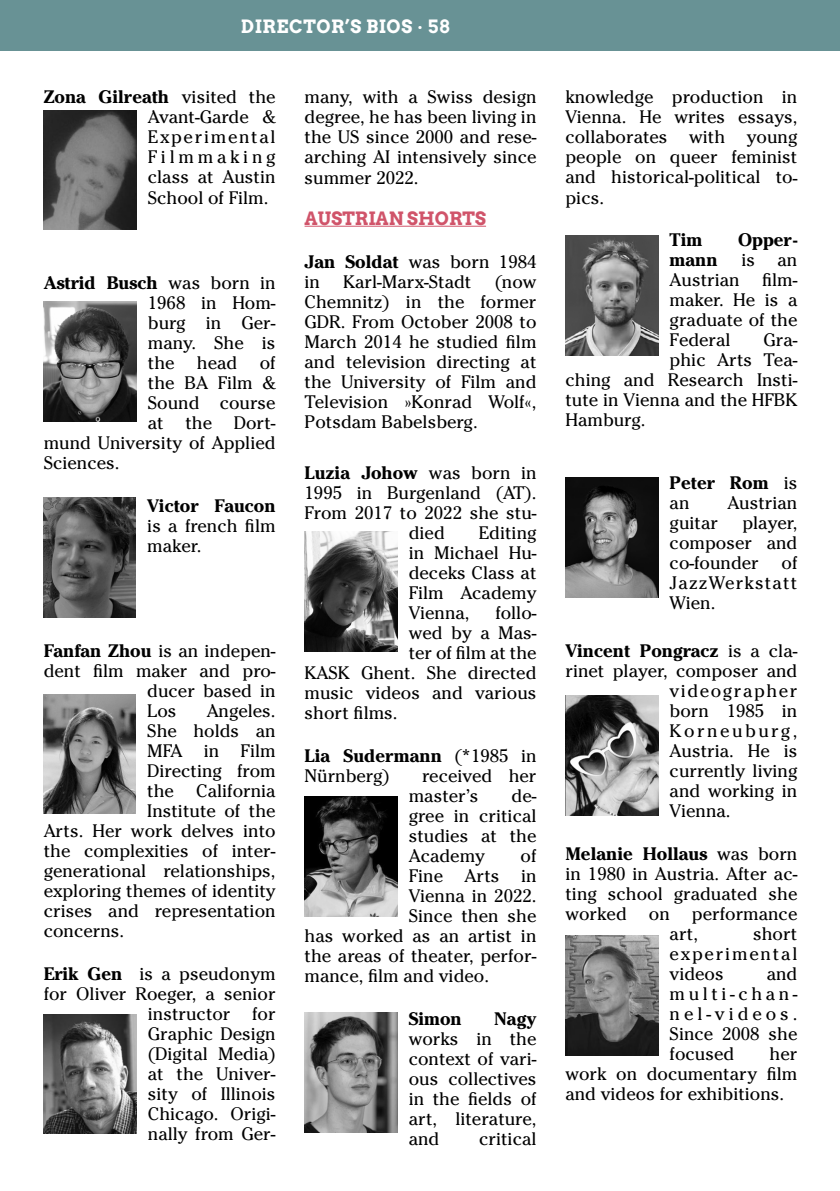
<style>
.page{position:relative;width:840px;height:1191px;background:#fff}
.page>*{position:absolute;margin:0;border:0;box-sizing:border-box;transform-origin:0 0}
.t1{font:18px/20px "Cheltenham Std";color:#000;text-align:justify}
.t2{font:700 18px/20px "Cheltenham Std";color:#000}
.t3{font:700 18px "Arvo";letter-spacing:.03em;color:#fff}
.t4{font:700 18px "Arvo";color:#d0546a}
.t5{font:18px "Cheltenham Std";letter-spacing:.085em;color:#000}
.t6{font:18px "Cheltenham Std";letter-spacing:.14em;color:#000}
.s1{font-weight:700}
.s2{font-weight:400}
</style>
<div class="page">
<hr style="left:304px;top:226px;width:182px;height:1px;background:#d0546a">
<img style="left:44px;top:301px;width:92px;height:120px">
<img style="left:43px;top:497px;width:93px;height:120px">
<img style="left:44px;top:110px;width:92px;height:120px">
<img style="left:43px;top:694px;width:93px;height:120px">
<img style="left:44px;top:1014px;width:92px;height:120px">
<img style="left:304px;top:531px;width:93px;height:120px">
<img style="left:304px;top:796px;width:93px;height:120px">
<img style="left:304px;top:1013px;width:93px;height:119px">
<img style="left:565px;top:235px;width:93px;height:120px">
<img style="left:565px;top:478px;width:93px;height:119px">
<img style="left:565px;top:935px;width:93px;height:120px">
<img style="left:565px;top:695px;width:93px;height:120px">
<div style="left:0;top:0;width:839px;height:50px;background:#689295"></div>
<p class="t3" style="left:241px;top:15px;width:209px">DIRECTOR’S BIOS · 58</p>
<p class="t1" style="left:148px;top:87px;width:129px;text-indent:-104px"><span class="s1">Zona Gilreath</span> visited the Avant-Garde &amp; Experimental Filmmaking class at Austin School of Film.</p>
<p class="t2" style="left:44px;top:272px;width:233px">Astrid Busch <span class="s2">was born in</span></p>
<p class="t1" style="left:148px;top:293px;width:129px">1968 in Hom-</p>
<p class="t1" style="left:148px;top:313px;width:129px">burg in Ger-</p>
<p class="t1" style="left:148px;top:333px;width:129px">many. She is</p>
<p class="t1" style="left:148px;top:353px;width:129px">the head of</p>
<p class="t1" style="left:148px;top:373px;width:129px">the BA Film &amp;</p>
<p class="t1" style="left:148px;top:393px;width:129px">Sound course</p>
<p class="t1" style="left:148px;top:413px;width:129px">at the Dort-</p>
<p class="t1" style="left:44px;top:433px;width:233px">mund University of Applied</p>
<p class="t1" style="left:44px;top:453px;width:77px">Sciences.</p>
<p class="t2" style="left:147px;top:495px;width:130px">Victor Faucon</p>
<p class="t1" style="left:147px;top:515px;width:130px">is a french film maker.</p>
<p class="t1" style="left:44px;top:641px;width:233px"><span class="s1">Fanfan Zhou</span> is an indepen-</p>
<p class="t1" style="left:44px;top:661px;width:233px">dent film maker and pro-</p>
<p class="t1" style="left:147px;top:681px;width:130px">ducer based in</p>
<p class="t1" style="left:147px;top:701px;width:31px">Los</p>
<p class="t1" style="left:206px;top:701px;width:70px">Angeles.</p>
<p class="t1" style="left:147px;top:721px;width:130px">She holds an</p>
<p class="t1" style="left:147px;top:741px;width:130px">MFA in Film</p>
<p class="t1" style="left:147px;top:761px;width:130px">Directing from</p>
<p class="t1" style="left:147px;top:781px;width:130px">the California</p>
<p class="t1" style="left:147px;top:801px;width:130px">Institute of the</p>
<p class="t1" style="left:44px;top:821px;width:233px">Arts. Her work delves into</p>
<p class="t1" style="left:44px;top:841px;width:233px">the complexities of inter-</p>
<p class="t1" style="left:44px;top:861px;width:233px">generational relationships,</p>
<p class="t1" style="left:44px;top:881px;width:233px">exploring themes of identity</p>
<p class="t1" style="left:44px;top:901px;width:233px">crises and representation</p>
<p class="t1" style="left:44px;top:921px;width:82px">concerns.</p>
<p class="t1" style="left:44px;top:963px;width:233px;text-align:right"><span class="s1">Erik Gen</span> is a pseudonym for Oliver Roeger, a senior instructor for<br>Graphic Design<br>(Digital Media)<br>at the Univer-<br>sity of Illinois<br>Chicago. Origi-<br>nally from Ger-</p>
<p class="t1" style="left:304px;top:87px;width:233px">many, with a Swiss design degree, he has been living in the US since 2000 and rese&shy;arching AI intensively since summer 2022.</p>
<p class="t4" style="left:304px;top:207px;width:183px">AUSTRIAN SHORTS</p>
<p class="t1" style="left:304px;top:251px;width:233px"><span class="s1">Jan Soldat</span> was born 1984 in</p>
<p class="t1" style="left:304px;top:271px;width:233px;text-indent:190px">(now Chemnitz) in the former GDR. From October 2008 to March 2014 he studied film and television directing at the University of Film and Television »Konrad Wolf«, Potsdam Babelsberg.</p>
<p class="t2" style="left:304px;top:462px;width:233px">Luzia Johow <span class="s2">was born in</span></p>
<p class="t1" style="left:304px;top:483px;width:233px">1995 in Burgenland (AT).</p>
<p class="t1" style="left:304px;top:503px;width:233px">From 2017 to 2022 she stu-</p>
<p class="t1" style="left:408px;top:523px;width:38px">died</p>
<p class="t1" style="left:343px;top:271px;width:130px">Karl-Marx-Stadt</p>
<p class="t1" style="left:408px;top:523px;width:129px;text-indent:70px">Editing in Michael Hu&shy;deceks Class at Film Academy Vienna,</p>
<p class="t1" style="left:495px;top:603px;width:43px">follo-</p>
<p class="t1" style="left:408px;top:623px;width:129px">wed by a Mas-</p>
<p class="t1" style="left:408px;top:643px;width:129px">ter of film at the</p>
<p class="t1" style="left:304px;top:663px;width:233px">KASK Ghent. She directed</p>
<p class="t1" style="left:304px;top:683px;width:233px">music videos and various</p>
<p class="t1" style="left:304px;top:703px;width:95px">short films.</p>
<p class="t1" style="left:304px;top:745px;width:233px"><span class="s1">Lia Sudermann</span> (*1985 in<br>Nürnberg)</p>
<p class="t1" style="left:408px;top:765px;width:129px;text-indent:13px">received her master’s</p>
<p class="t1" style="left:408px;top:785px;width:129px;text-indent:103px">de&shy;gree in critical studies at the Academy</p>
<p class="t1" style="left:520px;top:845px;width:17px">of</p>
<p class="t1" style="left:408px;top:865px;width:129px">Fine Arts in</p>
<p class="t1" style="left:408px;top:885px;width:129px">Vienna in 2022.</p>
<p class="t1" style="left:408px;top:905px;width:129px">Since then she</p>
<p class="t1" style="left:304px;top:925px;width:233px">has worked as an artist in</p>
<p class="t1" style="left:304px;top:945px;width:233px">the areas of theater, perfor-</p>
<p class="t1" style="left:304px;top:965px;width:186px">mance, film and video.</p>
<p class="t2" style="left:408px;top:1008px;width:55px">Simon</p>
<p class="t2" style="left:494px;top:1008px;width:44px">Nagy</p>
<p class="t1" style="left:408px;top:1028px;width:129px">works in the context of vari&shy;ous collectives in the fields of art, literature, and</p>
<p class="t1" style="left:479px;top:1128px;width:59px">critical</p>
<p class="t1" style="left:565px;top:87px;width:233px">knowledge production in Vienna. He writes essays, collaborates with young people on queer feminist and historical-political to&shy;pics.</p>
<p class="t2" style="left:669px;top:230px;width:34px">Tim</p>
<p class="t2" style="left:737px;top:230px;width:61px">Opper-</p>
<p class="t2" style="left:669px;top:250px;width:49px">mann</p>
<p class="t1" style="left:669px;top:250px;width:129px;text-indent:72px">is an Austrian film&shy;maker. He is a graduate of the Federal</p>
<p class="t1" style="left:763px;top:330px;width:35px">Gra-</p>
<p class="t1" style="left:669px;top:350px;width:129px">phic Arts Tea-</p>
<p class="t1" style="left:565px;top:370px;width:233px">ching and Research Insti-</p>
<p class="t1" style="left:565px;top:390px;width:233px">tute in Vienna and the HFBK</p>
<p class="t1" style="left:565px;top:410px;width:81px">Hamburg.</p>
<p class="t2" style="left:669px;top:472px;width:129px">Peter Rom <span class="s2">is an</span></p>
<p class="t1" style="left:727px;top:493px;width:71px">Austrian</p>
<p class="t1" style="left:669px;top:513px;width:129px;text-indent:73px">player, composer and co-founder</p>
<p class="t1" style="left:669px;top:513px;width:50px">guitar</p>
<p class="t1" style="left:669px;top:553px;width:129px;text-indent:112px">of JazzWerkstatt Wien.</p>
<p class="t2" style="left:565px;top:641px;width:233px">Vincent Pongracz <span class="s2">is a cla-</span></p>
<p class="t1" style="left:565px;top:661px;width:233px">rinet player, composer and</p>
<p class="t5" style="left:669px;top:680px;width:129px">videographer</p>
<p class="t1" style="left:669px;top:701px;width:129px">born 1985 in</p>
<p class="t6" style="left:669px;top:720px;width:129px">Korneuburg,</p>
<p class="t1" style="left:669px;top:741px;width:129px">Austria. He is</p>
<p class="t1" style="left:669px;top:761px;width:129px">currently living</p>
<p class="t1" style="left:669px;top:781px;width:129px">and working in</p>
<p class="t1" style="left:669px;top:801px;width:62px">Vienna.</p>
<p class="t1" style="left:565px;top:844px;width:233px;text-align:center"><span class="s1">Melanie Hollaus</span> was born in 1980 in Austria. After ac&shy;ting school graduated she worked on performance art,</p>
<p class="t1" style="left:669px;top:924px;width:129px;text-indent:83px">short experimental videos</p>
<p class="t1" style="left:669px;top:964px;width:129px;text-indent:97px">and multi-chan&shy;nel-videos.<br>Since 2008 she focused</p>
<p class="t1" style="left:565px;top:1044px;width:233px;text-indent:204px">her work on documentary film and videos for exhibitions.</p>
</div>
